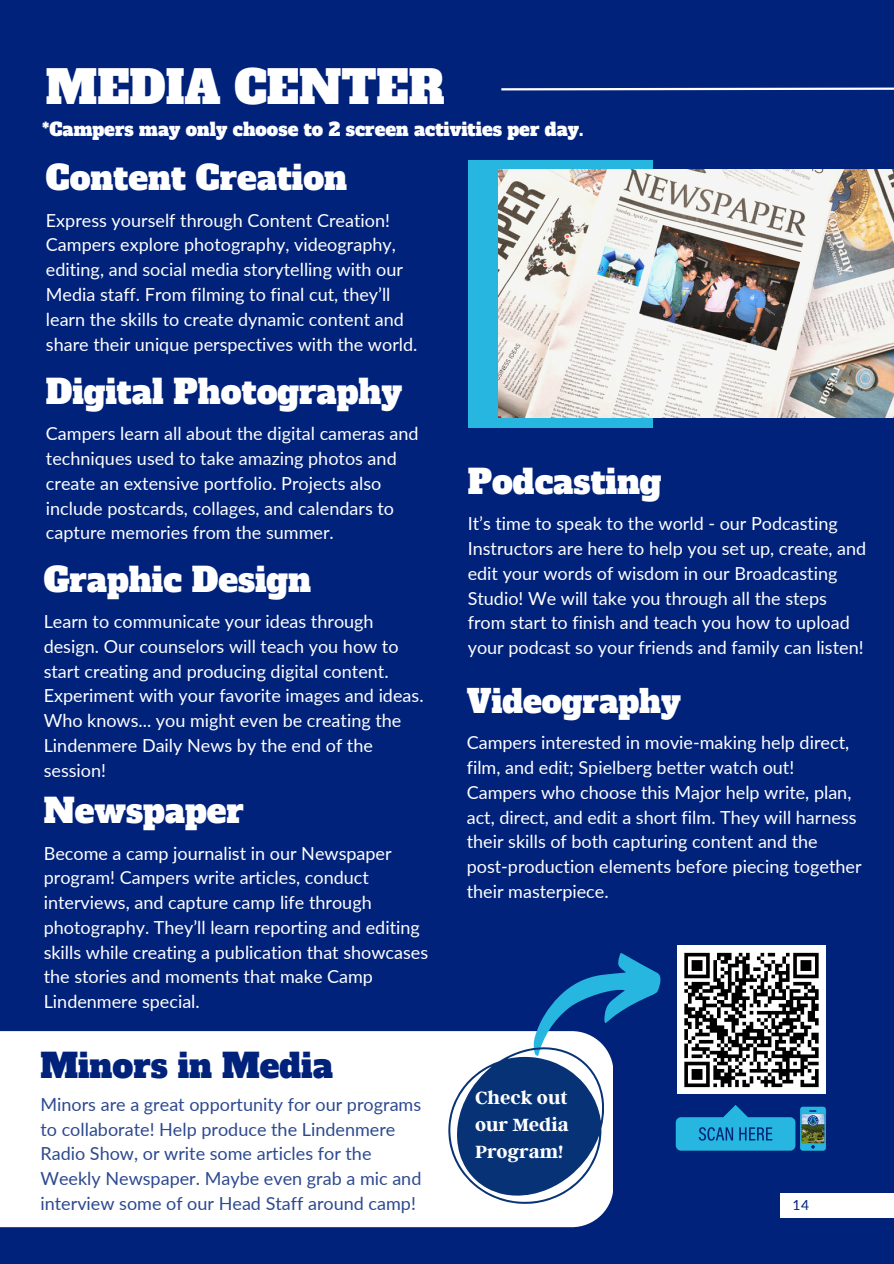
<style>
.page{position:relative;width:894px;height:1264px;background:#fff}
.page>*{position:absolute;margin:0;border:0;box-sizing:border-box;transform-origin:0 0}
.t1{font:45px "Alfa Slab One";color:#fff}
.t2{font:33px "Alfa Slab One";color:#fff}
.t3{font:33px "Alfa Slab One";color:#00227b}
.t4{font:31.5px "Alfa Slab One";color:#fff}
.t5{font:700 19.65px/27px "Argent CF";color:#fff;text-align:justify}
.t6{font:18px/24.8px "Lato";color:#fff}
.t7{font:18px/24.8px "Lato";color:#2d4990}
.t8{font:18px "Alfa Slab One";color:#fff}
.t9{font:13.8px "Lato";color:#00227b}
</style>
<div class="page">
<div style="left:0;top:0;width:893px;height:1263px;background:#00227b"></div>
<svg style="left:501px;top:87px;width:392px;height:4px"></svg>
<div style="left:780px;top:1193px;width:113px;height:25px;background:#fff"></div>
<div style="left:467px;top:160px;width:185px;height:268px;background:#26b6e0"></div>
<img style="left:498px;top:170px;width:395px;height:247px">
<div style="left:0;top:1031px;width:610px;height:196px;background:#fff"></div>
<svg style="left:448px;top:953px;width:213px;height:250px"></svg>
<div style="left:677px;top:945px;width:148px;height:149px;background:#fff"></div>
<svg style="left:684px;top:952px;width:135px;height:136px"></svg>
<svg style="left:675px;top:1105px;width:150px;height:45px"></svg>
<p class="t1" style="left:46px;top:57px;width:400px">MEDIA CENTER</p>
<h2 class="t8" style="left:42px;top:118px;width:542px">*Campers may only choose to 2 screen activities per day.</h2>
<p class="t2" style="left:46px;top:156px;width:303px">Content Creation</p>
<p class="t6" style="left:46px;top:207px;width:373px">Express yourself through Content Creation!<br>Campers explore photography, videography, editing, and social media storytelling with our Media staff. From filming to final cut, they’ll learn the skills to create dynamic content and share their unique perspectives with the world.</p>
<p class="t2" style="left:46px;top:369px;width:358px">Digital Photography</p>
<p class="t6" style="left:46px;top:421px;width:374px">Campers learn all about the digital cameras and techniques used to take amazing photos and create an extensive portfolio. Projects also include postcards, collages, and calendars to capture memories from the summer.</p>
<p class="t2" style="left:44px;top:557px;width:269px">Graphic Design</p>
<h2 class="t6" style="left:44px;top:608px;width:381px">Learn to communicate your ideas through design. Our counselors will teach you how to start creating and producing digital content.<br>Experiment with your favorite images and ideas.<br>Who knows... you might even be creating the Lindenmere Daily News by the end of the session!</h2>
<p class="t2" style="left:44px;top:789px;width:202px">Newspaper</p>
<h2 class="t6" style="left:44px;top:840px;width:386px">Become a camp journalist in our Newspaper program! Campers write articles, conduct interviews, and capture camp life through photography. They’ll learn reporting and editing skills while creating a publication that showcases the stories and moments that make Camp Lindenmere special.</h2>
<h2 class="t2" style="left:467px;top:459px;width:195px">Podcasting</h2>
<p class="t6" style="left:467px;top:511px;width:371px">It’s time to speak to the world - our Podcasting</p>
<p class="t6" style="left:467px;top:535px;width:400px">Instructors are here to help you set up, create, and edit your words of wisdom in our Broadcasting Studio! We will take you through all the steps from start to finish and teach you how to upload your podcast so your friends and family can listen!</p>
<p class="t4" style="left:466px;top:680px;width:216px">Videography</p>
<h2 class="t6" style="left:466px;top:730px;width:396px">Campers interested in movie-making help direct, film, and edit; Spielberg better watch out!<br>Campers who choose this Major help write, plan, act, direct, and edit a short film. They will harness their skills of both capturing content and the post-production elements before piecing together their masterpiece.</h2>
<p class="t3" style="left:40px;top:1043px;width:294px">Minors in Media</p>
<h2 class="t7" style="left:40px;top:1091px;width:382px">Minors are a great opportunity for our programs to collaborate! Help produce the Lindenmere Radio Show, or write some articles for the Weekly Newspaper. Maybe even grab a mic and interview some of our Head Staff around camp!</h2>
<p class="t5" style="left:475px;top:1082px;width:95px">Check out our Media Program!</p>
<h1 class="t9" style="left:792px;top:1196px;width:18px">14</h1>
</div>
